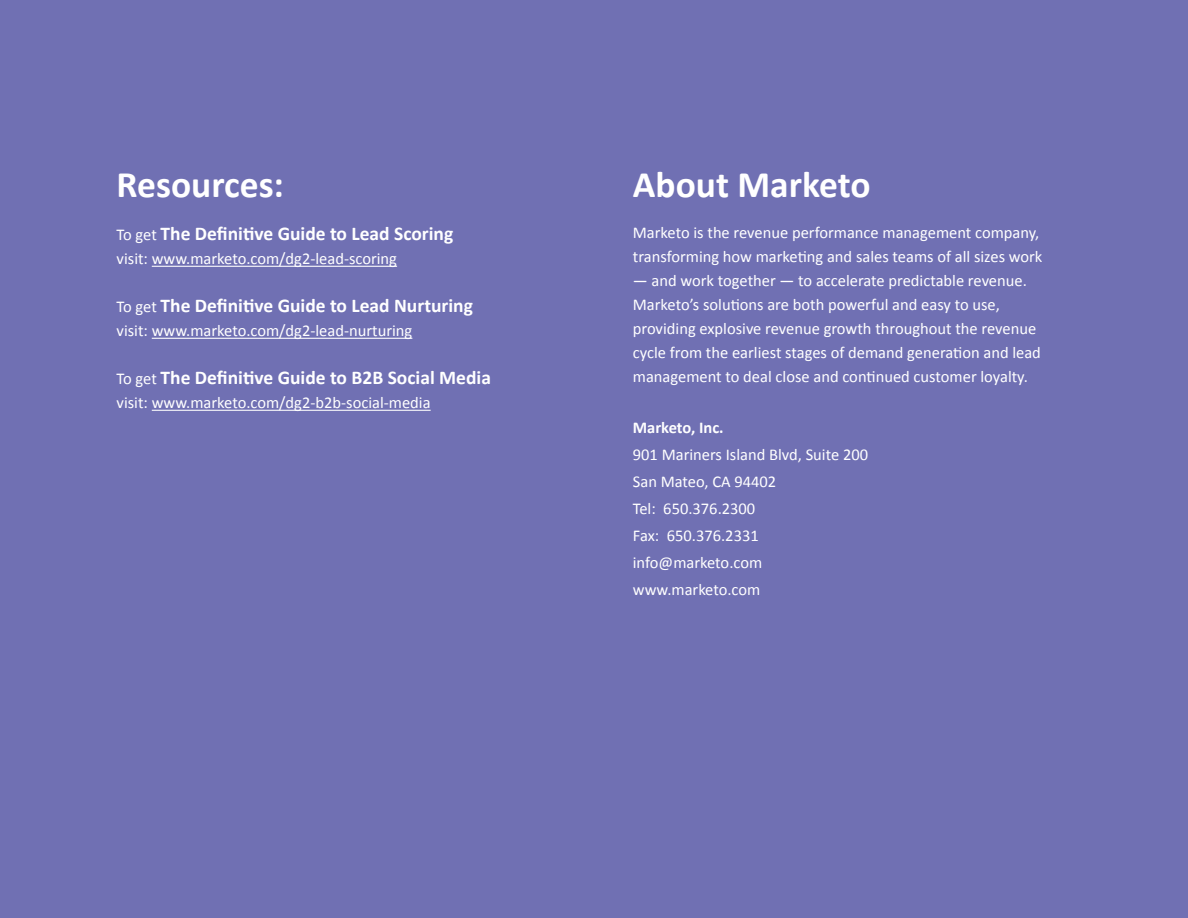
<style>
.page{position:relative;width:1188px;height:918px;background:#7070b3}
.page>*{position:absolute;margin:0;border:0;box-sizing:border-box;transform-origin:0 0}
.t1{font:700 37.5px "Calibri";color:#fff}
.t2{font:700 19.5px "Calibri";color:#fff}
.t3{font:16.5px/24px "Calibri";color:#fff}
.t4{font:700 16.5px "Calibri";color:#fff}
.s1{font-weight:400;font-size:16.5px}
</style>
<div class="page">
<hr style="left:152px;top:266px;width:245px;height:1px;background:#fff">
<hr style="left:152px;top:338px;width:260px;height:1px;background:#fff">
<hr style="left:152px;top:410px;width:279px;height:1px;background:#fff">
<h1 class="t1" style="left:117px;top:161px;width:169px">Resources:</h1>
<h1 class="t1" style="left:633px;top:161px;width:239px">About Marketo</h1>
<p class="t2" style="left:117px;top:222px;width:338px"><span class="s1">To get</span> The Definitive Guide to Lead Scoring</p>
<p class="t3" style="left:117px;top:246px;width:282px">visit: www.marketo.com/dg2-lead-scoring</p>
<p class="t2" style="left:117px;top:294px;width:358px"><span class="s1">To get</span> The Definitive Guide to Lead Nurturing</p>
<p class="t3" style="left:117px;top:318px;width:297px">visit: www.marketo.com/dg2-lead-nurturing</p>
<p class="t2" style="left:117px;top:366px;width:376px"><span class="s1">To get</span> The Definitive Guide to B2B Social Media</p>
<p class="t3" style="left:117px;top:390px;width:315px">visit: www.marketo.com/dg2-b2b-social-media</p>
<p class="t3" style="left:633px;top:220px;width:411px">Marketo is the revenue performance management company, transforming how marketing and sales teams of all sizes work</p>
<p class="t3" style="left:633px;top:268px;width:410px">— and work together — to accelerate predictable revenue.<br>Marketo’s solutions are both powerful and easy to use, providing explosive revenue growth throughout the revenue cycle from the earliest stages of demand generation and lead management to deal close and continued customer loyalty.</p>
<p class="t4" style="left:633px;top:418px;width:92px">Marketo, Inc.</p>
<p class="t3" style="left:633px;top:440px;width:237px;line-height:27px">901 Mariners Island Blvd, Suite 200<br>San Mateo, CA 94402<br>Tel: 650.376.2300<br>Fax: 650.376.2331 info@marketo.com www.marketo.com</p>
</div>
